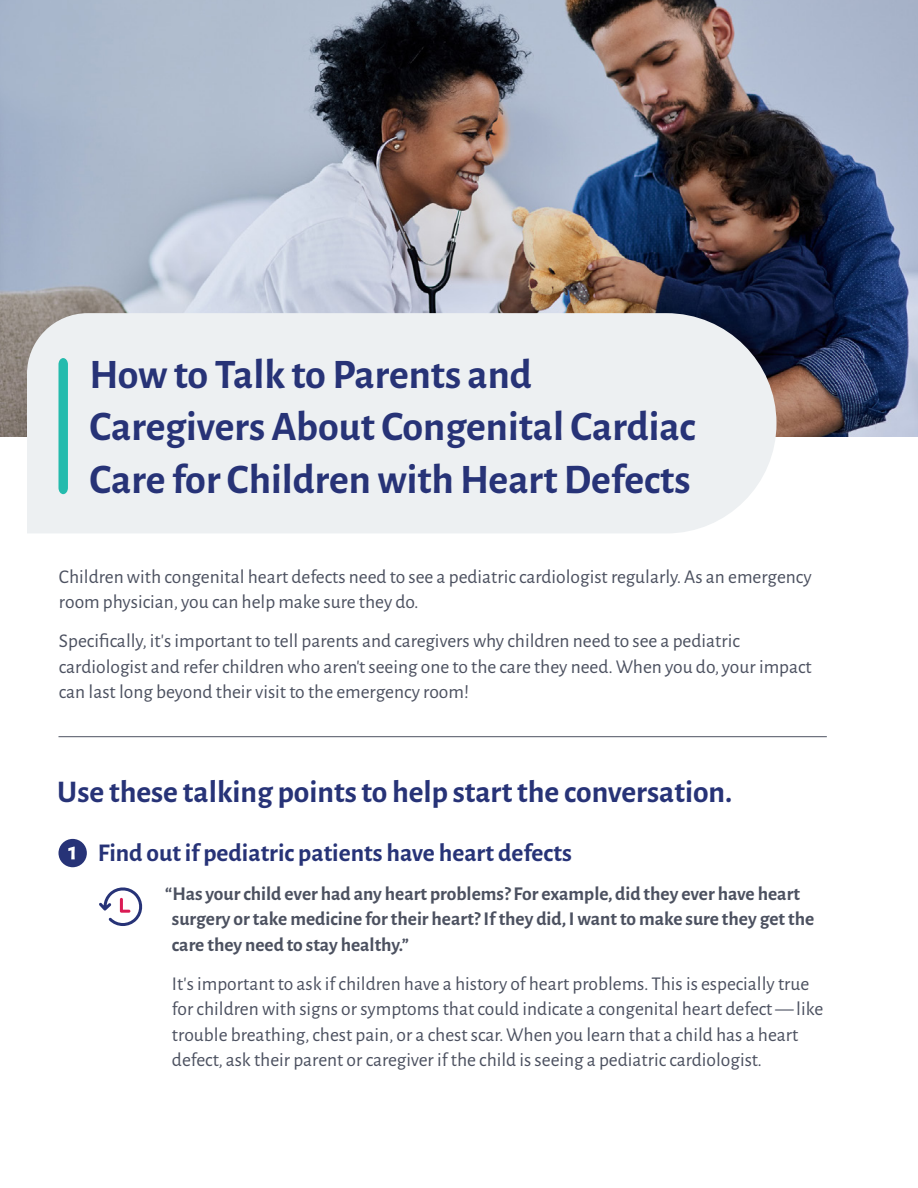
<style>
.page{position:relative;width:918px;height:1188px;background:#fff}
.page>*{position:absolute;margin:0;border:0;box-sizing:border-box;transform-origin:0 0}
.t1{font:700 42px/52.5px "Alegreya Sans";color:#273377}
.t2{font:700 31.5px "Alegreya Sans";color:#273377}
.t3{font:700 25.5px "Alegreya Sans";color:#273377}
.t4{font:19.5px/25.5px "Alegreya Sans";color:#4c5160}
.t5{font:700 19.5px/25.5px "Alegreya Sans";color:#4c5160}
</style>
<div class="page">
<hr style="left:58px;top:736px;width:769px;height:1px;background:#4c5261">
<img style="left:0;top:0;width:918px;height:436px">
<div style="left:27px;top:313px;width:750px;height:220px;background:#edf0f2"></div>
<svg style="left:58px;top:358px;width:10px;height:136px"></svg>
<div style="left:59px;top:839px;width:28px;height:28px;background:#273377;border-radius:50%"></div>
<svg style="left:68px;top:847px;width:7px;height:12px"></svg>
<svg style="left:99px;top:887px;width:44px;height:39px"></svg>
<p class="t1" style="left:90px;top:345px;width:608px">How to Talk to Parents and<br>Caregivers About Congenital Cardiac<br>Care for Children with Heart Defects</p>
<p class="t4" style="left:59px;top:563px;width:754px">Children with congenital heart defects need to see a pediatric cardiologist regularly. As an emergency room physician, you can help make sure they do.</p>
<p class="t4" style="left:59px;top:627px;width:754px">Specifcally, it’s important to tell parents and caregivers why children need to see a pediatric cardiologist and refer children who aren’t seeing one to the care they need. When you do, your impact can last long beyond their visit to the emergency room!</p>
<h1 class="t2" style="left:57px;top:769px;width:677px">Use these talking points to help start the conversation.</h1>
<h2 class="t3" style="left:98px;top:834px;width:476px">Find out if pediatric patients have heart defects</h2>
<p class="t5" style="left:172px;top:879px;width:644px;text-indent:-7px">“Has your child ever had any heart problems? For example, did they ever have heart surgery or take medicine for their heart? If they did, I want to make sure they get the care they need to stay healthy.”</p>
<p class="t4" style="left:172px;top:970px;width:653px">It’s important to ask if children have a history of heart problems. This is especially true for children with signs or symptoms that could indicate a congenital heart defect — like trouble breathing, chest pain, or a chest scar. When you learn that a child has a heart defect, ask their parent or caregiver if the child is seeing a pediatric cardiologist.</p>
</div>
